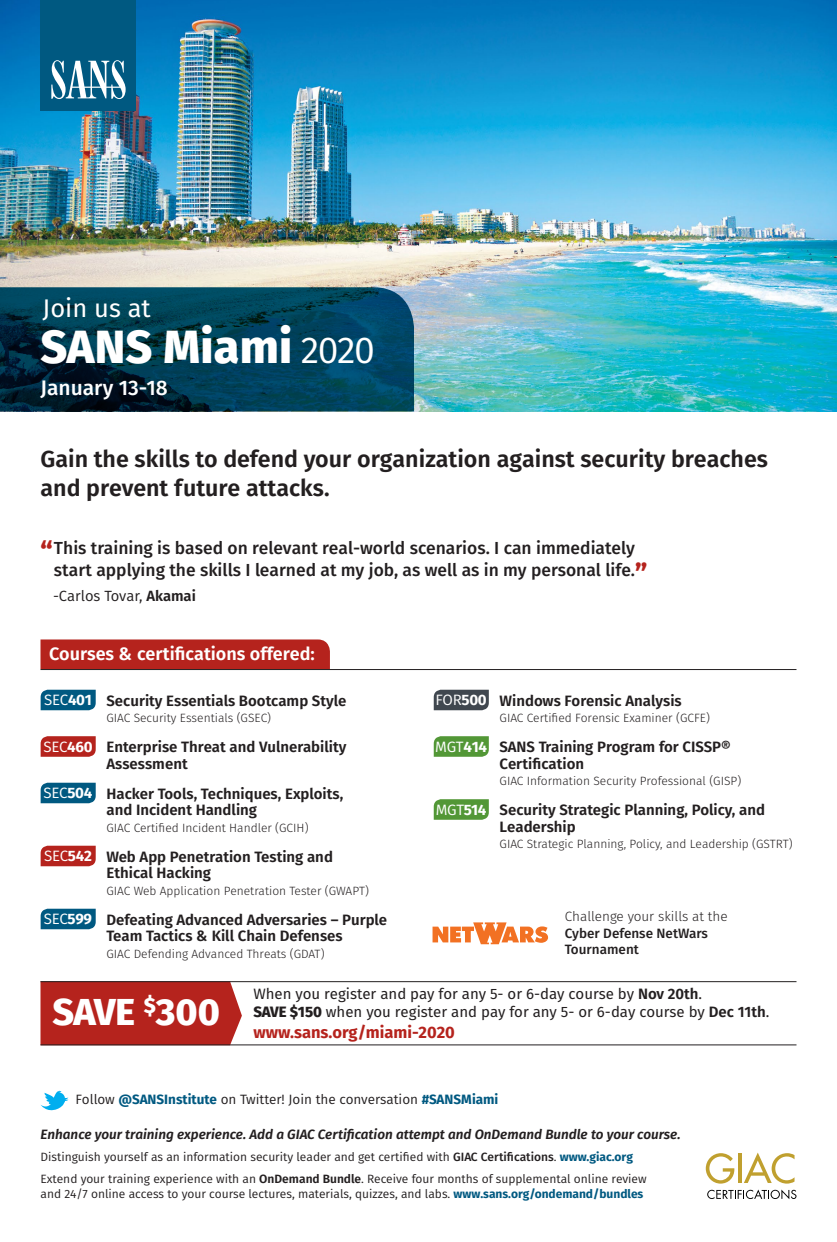
<style>
.page{position:relative;width:837px;height:1242px;background:#fff}
.page>*{position:absolute;margin:0;border:0;box-sizing:border-box;transform-origin:0 0}
.t1{font:800 46.5px "Fira Sans";letter-spacing:.005em;color:#fff}
.t2{font:800 37.5px "Fira Sans";color:#fff}
.t3{font:25.5px "Fira Sans";color:#fff}
.t4{font:600 23.25px/28.5px "Fira Sans";color:#231f20}
.t5{font:500 21px "Fira Sans";color:#fff}
.t6{font:600 18px "Fira Sans";color:#fff}
.t7{font:500 17.4px/22px "Fira Sans";color:#231f20}
.t8{font:700 16.5px "Fira Sans";color:#b5231d}
.t9{font:600 15px/16.5px "Fira Sans";color:#231f20}
.t10{font:15px/18px "Fira Sans";color:#231f20}
.t11{font:14.85px "Fira Sans";color:#231f20}
.t12{font:italic 600 13.5px "Fira Sans";color:#231f20}
.t13{font:13.5px "Fira Sans";color:#231f20}
.t14{font:500 13.5px/16.5px "Fira Sans";color:#231f20}
.t15{font:300 13.5px "Fira Sans";color:#231f20}
.t16{font:12px/21.8px "Fira Sans";color:#231f20}
.t17{font:300 12px "Fira Sans";color:#231f20}
.s1{font-weight:400;font-size:37.5px}
.s2{font-weight:800;font-size:27px;color:#b5231d}
.s3{font-weight:600}
.s4{font-weight:400;color:#fff}
.s5{font-weight:700;color:#fff}
.s6{font-weight:800}
.s7{font-weight:700;color:#005981}
.s8{font-weight:500}
</style>
<div class="page">
<img style="left:0;top:0;width:837px;height:411px">
<svg style="left:41px;top:1091px;width:27px;height:19px"></svg>
<div style="left:40px;top:0;width:96px;height:110px;background:#005981"></div>
<svg style="left:51px;top:60px;width:75px;height:39px"></svg>
<svg style="left:0;top:287px;width:414px;height:124px;background:#013b52"></svg>
<svg style="left:706px;top:1153px;width:28px;height:31px"></svg>
<hr style="left:738px;top:1154px;width:3px;height:29px;background:#c0a02f">
<svg style="left:744px;top:1153px;width:51px;height:31px"></svg>
<svg style="left:707px;top:1190px;width:89px;height:9px"></svg>
<svg style="left:433px;top:922px;width:115px;height:22px"></svg>
<div style="left:40px;top:982px;width:202px;height:63px;background:#b5231d"></div>
<hr style="left:40px;top:1045px;width:756px;height:1px;background:#231f20">
<hr style="left:40px;top:981px;width:756px;height:1px;background:#231f20">
<svg style="left:434px;top:690px;width:55px;height:20px"></svg>
<svg style="left:434px;top:736px;width:55px;height:21px"></svg>
<svg style="left:434px;top:799px;width:55px;height:21px"></svg>
<div style="left:40px;top:639px;width:290px;height:30px;background:#b5231d"></div>
<hr style="left:40px;top:669px;width:756px;height:1px;background:#231f20">
<svg style="left:41px;top:690px;width:55px;height:20px"></svg>
<svg style="left:41px;top:736px;width:55px;height:21px"></svg>
<svg style="left:41px;top:783px;width:55px;height:20px"></svg>
<svg style="left:41px;top:846px;width:55px;height:20px"></svg>
<svg style="left:41px;top:909px;width:55px;height:20px"></svg>
<h3 class="t3" style="left:43px;top:291px;width:110px">Join us at</h3>
<h1 class="t1" style="left:40px;top:314px;width:336px">SANS Miami <span class="s1">2020</span></h1>
<h3 class="t5" style="left:40px;top:373px;width:129px">January 13-18</h3>
<h3 class="t4" style="left:40px;top:445px;width:729px">Gain the skills to defend your organization against security breaches and prevent future attacks.</h3>
<p class="t7" style="left:54px;top:537px;width:595px;text-indent:-13px"><span class="s2">“</span>This training is based on relevant real-world scenarios. I can immediately start applying the skills I learned at my job, as well as in my personal life.<span class="s2">”</span></p>
<p class="t11" style="left:53px;top:586px;width:144px">-Carlos Tovar, <span class="s3">Akamai</span></p>
<p class="t6" style="left:49px;top:641px;width:267px">Courses &amp; certifications offered:</p>
<p class="t9" style="left:44px;top:692px;width:304px"><span class="s4">SEC</span><span class="s5">401</span> Security Essentials Bootcamp Style</p>
<p class="t17" style="left:106px;top:710px;width:166px">GIAC Security Essentials (GSEC)</p>
<p class="t9" style="left:106px;top:739px;width:242px;text-indent:-63px"><span class="s4">SEC</span><span class="s5">460</span> Enterprise Threat and Vulnerability<br>Assessment</p>
<p class="t9" style="left:106px;top:785px;width:238px;text-indent:-63px"><span class="s4">SEC</span><span class="s5">504</span> Hacker Tools, Techniques, Exploits, and Incident Handling</p>
<p class="t17" style="left:106px;top:819px;width:204px">GIAC Certified Incident Handler (GCIH)</p>
<p class="t9" style="left:106px;top:848px;width:228px;text-indent:-62px"><span class="s4">SEC</span><span class="s5">542</span> Web App Penetration Testing and<br>Ethical Hacking</p>
<p class="t17" style="left:106px;top:882px;width:264px">GIAC Web Application Penetration Tester (GWAPT)</p>
<p class="t9" style="left:106px;top:911px;width:282px;text-indent:-63px"><span class="s4">SEC</span><span class="s5">599</span> Defeating Advanced Adversaries – Purple<br>Team Tactics &amp; Kill Chain Defenses</p>
<p class="t17" style="left:106px;top:945px;width:220px">GIAC Defending Advanced Threats (GDAT)</p>
<p class="t9" style="left:435px;top:692px;width:248px"><span class="s4">FOR</span><span class="s5">500</span> Windows Forensic Analysis</p>
<p class="t17" style="left:500px;top:710px;width:212px">GIAC Certified Forensic Examiner (GCFE)</p>
<p class="t9" style="left:500px;top:739px;width:233px;text-indent:-64px"><span class="s4">MGT</span><span class="s5">414</span> SANS Training Program for CISSP®<br>Certification</p>
<p class="t17" style="left:500px;top:773px;width:243px">GIAC Information Security Professional (GISP)</p>
<p class="t9" style="left:500px;top:802px;width:267px;text-indent:-64px"><span class="s4">MGT</span><span class="s5">514</span> Security Strategic Planning, Policy, and<br>Leadership</p>
<p class="t17" style="left:500px;top:836px;width:295px">GIAC Strategic Planning, Policy, and Leadership (GSTRT)</p>
<p class="t15" style="left:565px;top:907px;width:164px">Challenge your skills at the</p>
<p class="t14" style="left:565px;top:925px;width:145px">Cyber Defense NetWars<br>Tournament</p>
<p class="t10" style="left:253px;top:985px;width:518px">When you register and pay for any 5- or 6-day course by <span class="s3">Nov 20th</span>.<br><span class="s6">SAVE $150</span> when you register and pay for any 5- or 6-day course by <span class="s3">Dec 11th</span>.</p>
<p class="t8" style="left:253px;top:1021px;width:203px">www.sans.org/miami-2020</p>
<h2 class="t2" style="left:52px;top:986px;width:169px">SAVE <sup>$</sup>300</h2>
<p class="t13" style="left:76px;top:1090px;width:424px">Follow <span class="s7">@SANSInstitute</span> on Twitter! Join the conversation <span class="s7">#SANSMiami</span></p>
<p class="t12" style="left:40px;top:1125px;width:642px">Enhance your training experience. Add a GIAC Certification attempt and OnDemand Bundle to your course.</p>
<p class="t16" style="left:40px;top:1146px;width:608px">Distinguish yourself as an information security leader and get certified with <span class="s8">GIAC Certifications</span>. <span class="s7">www.giac.org<br></span>Extend your training experience with an <span class="s3">OnDemand Bundle</span>. Receive four months of supplemental online review</p>
<p class="t16" style="left:40px;top:1183px;width:604px">and 24/7 online access to your course lectures, materials, quizzes, and labs. <span class="s7">www.sans.org/ondemand/bundles</span></p>
</div>
